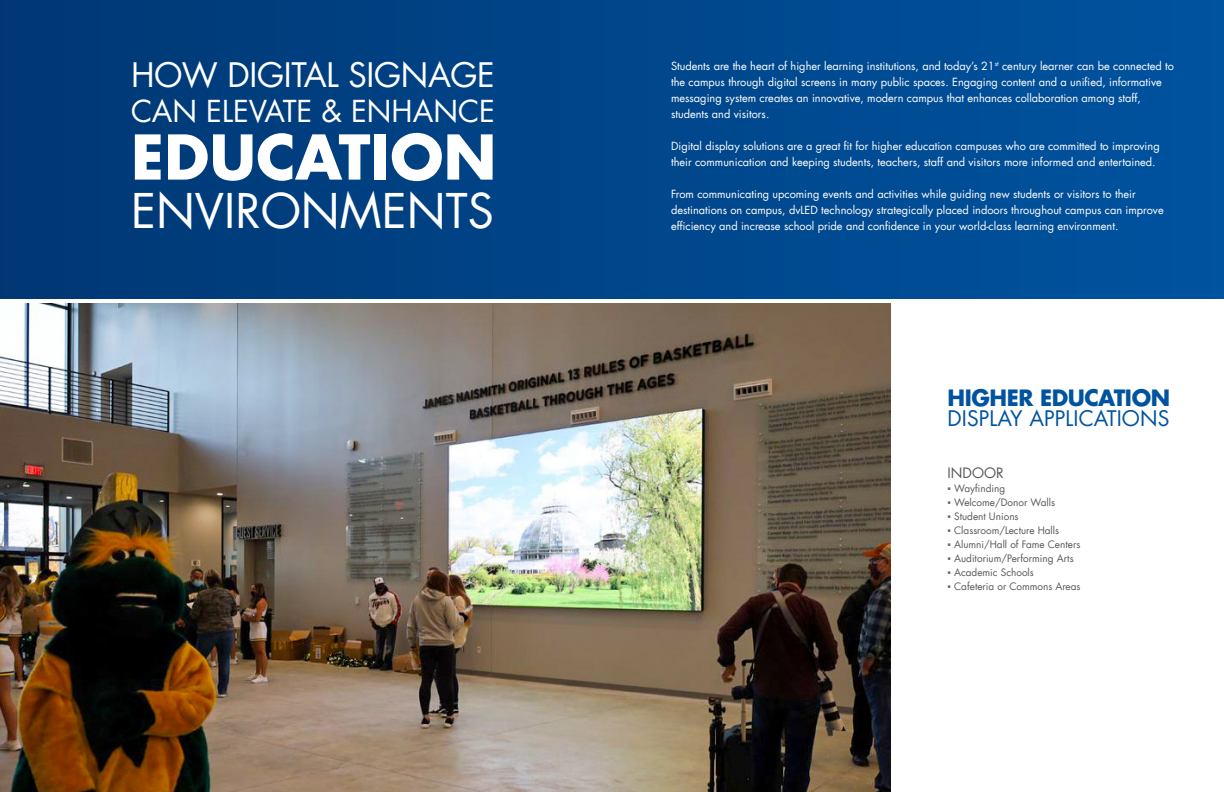
<style>
.page{position:relative;width:1224px;height:792px;background:#fff}
.page>*{position:absolute;margin:0;border:0;box-sizing:border-box;transform-origin:0 0}
.t1{font:700 60px "Futura Com";color:#fff}
.t2{font:46.8px "Futura Com";color:#fff}
.t3{font:33px "Futura Com";letter-spacing:-.01em;color:#fff}
.t4{font:29.6px "Futura Com";color:#fff}
.t5{font:700 22px "Futura Com";letter-spacing:-.02em;color:#00539f}
.t6{font:21px "Futura Com";letter-spacing:.005em;color:#00539f}
.t7{font:14px "Futura Com";color:#58595b}
.t8{font:11px/16px "Futura Com";color:#fff}
.t9{font:10px "Futura Com";color:#58595b}
.s1{font-family:"Century Gothic"}
</style>
<div class="page">
<img style="left:0;top:303px;width:891px;height:489px">
<div style="left:0;top:0;width:1224px;height:299px;background:linear-gradient(to right,#003774,#0053a0)"></div>
<h3 class="t3" style="left:131px;top:52px;width:365px">HOW DIGITAL SIGNAGE</h3>
<h3 class="t4" style="left:131px;top:91px;width:366px">CAN ELEVATE &amp; ENHANCE</h3>
<h1 class="t1" style="left:131px;top:111px;width:367px">EDUCATION</h1>
<h2 class="t2" style="left:131px;top:179px;width:364px">ENVIRONMENTS</h2>
<p class="t8" style="left:671px;top:58px;width:504px">Students are the heart of higher learning institutions, and today’s 21<sup>st</sup> century learner can be connected to the campus through digital screens in many public spaces. Engaging content and a unified, informative messaging system creates an innovative, modern campus that enhances collaboration among staff, students and visitors.</p>
<p class="t8" style="left:671px;top:138px;width:490px">Digital display solutions are a great fit for higher education campuses who are committed to improving their communication and keeping students, teachers, staff and visitors more informed and entertained.</p>
<p class="t8" style="left:671px;top:186px;width:494px">From communicating upcoming events and activities while guiding new students or visitors to their destinations on campus, dvLED technology strategically placed indoors throughout campus can improve efficiency and increase school pride and confidence in your world-class learning environment.</p>
<h3 class="t5" style="left:948px;top:381px;width:224px">HIGHER EDUCATION</h3>
<h3 class="t6" style="left:948px;top:404px;width:224px">DISPLAY APPLICATIONS</h3>
<p class="t7" style="left:948px;top:463px;width:58px">INDOOR</p>
<p class="t9" style="left:948px;top:482px;width:59px"><span class="s1">▪</span> Wayfinding</p>
<p class="t9" style="left:948px;top:496px;width:109px"><span class="s1">▪</span> Welcome/Donor Walls</p>
<p class="t9" style="left:948px;top:510px;width:73px"><span class="s1">▪</span> Student Unions</p>
<p class="t9" style="left:948px;top:524px;width:113px"><span class="s1">▪</span> Classroom/Lecture Halls</p>
<p class="t9" style="left:948px;top:538px;width:134px"><span class="s1">▪</span> Alumni/Hall of Fame Centers</p>
<p class="t9" style="left:948px;top:552px;width:128px"><span class="s1">▪</span> Auditorium/Performing Arts</p>
<p class="t9" style="left:948px;top:566px;width:88px"><span class="s1">▪</span> Academic Schools</p>
<p class="t9" style="left:948px;top:580px;width:135px"><span class="s1">▪</span> Cafeteria or Commons Areas</p>
</div>
